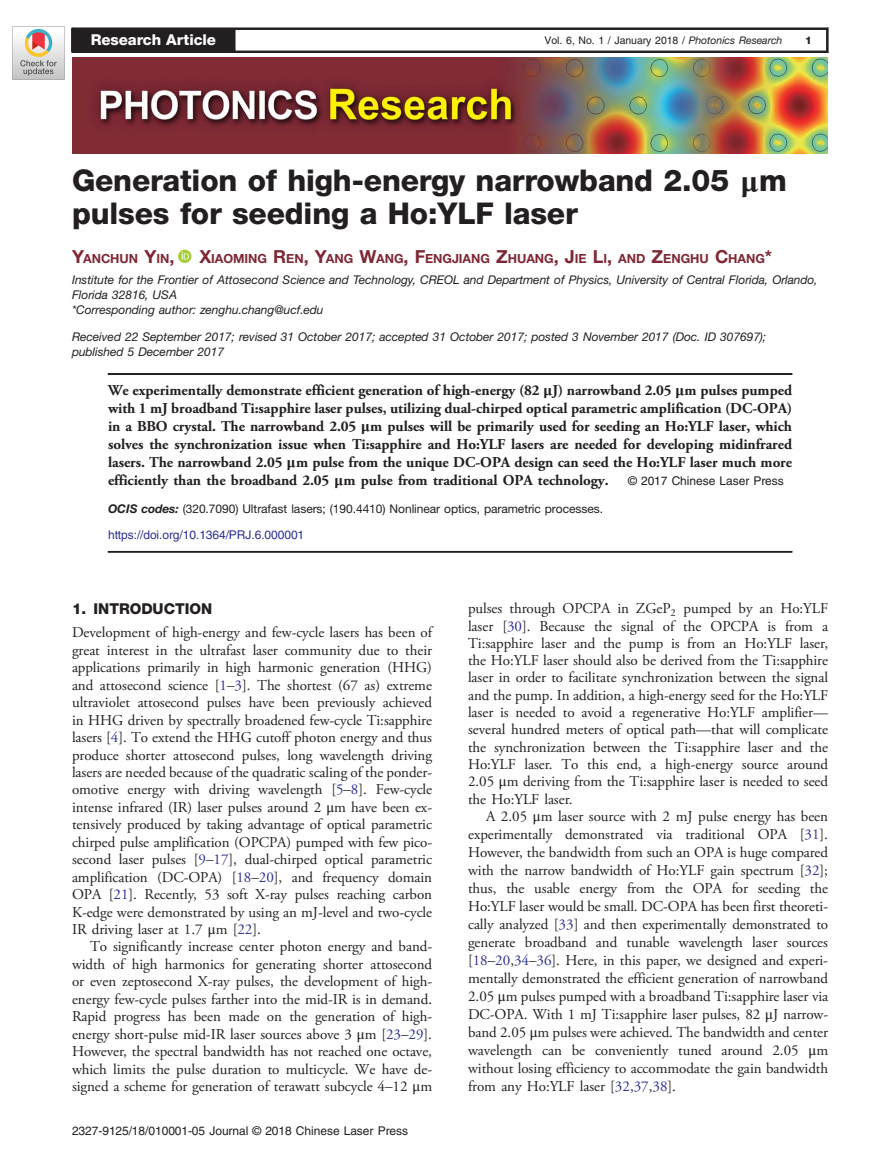
<style>
.page{position:relative;width:891px;height:1175px;background:#fff}
.page>*{position:absolute;margin:0;border:0;box-sizing:border-box;transform-origin:0 0}
.t1{font:30px/33px "Adv O Tfbba 3 ace.B";color:#231f20}
.t2{font:15px/17.4px "Adv OT635 f 2 c 37";color:#231f20;text-align:justify}
.t3{font:15px/18px "Adv OT97231 e 80.B";color:#231f20;text-align:justify}
.t4{font:15px "Adv O Tfbba 3 ace.B";color:#fff}
.t5{font:15px "Adv O Tfbba 3 ace.B";color:#231f20}
.t6{font:12.6px "Adv OT34 fe 1490.B";color:#7f2835}
.t7{font:12px/15px "Adv TT5 e 880 a 50.I";color:#231f20}
.t8{font:12px "Adv O Tf 0129623";color:#231f20}
.t9{font:12px "Adv T Tc 31 abc 20";color:#231f20}
.t10{font:12px "Adv OT3 a 037357.I";color:#231f20}
.t11{font:12px "Adv T Tc 31 abc 20";color:#2e3092}
.t12{font:10.5px "Adv T Tc 31 abc 20";color:#231f20}
.t13{font:10.5px "Adv O Tfbba 3 ace.B";color:#231f20}
.s1{font-family:"Adv TT5 e 880 a 50.I"}
.s2{font-family:"Adv OT8 b 40 f 9 c 2.B"}
.s3{font-size:18px}
.s4{font-family:"Adv OT6601 a 1 b 9.BI"}
.s5{color:#2e3092}
.s6{font-family:"Adv TT8608 a 8 d 1"}
.s7{font-family:"Adv TT6 cf 9196 d"}
.s8{font-style:inherit}
</style>
<div class="page">
<svg style="left:178px;top:250px;width:14px;height:13px"></svg>
<svg style="left:182px;top:252px;width:7px;height:7px"></svg>
<hr style="left:108px;top:373px;width:684px;height:1px;background:#231f20">
<hr style="left:108px;top:551px;width:684px;height:1px;background:#231f20">
<img style="left:72px;top:57px;width:756px;height:97px">
<svg style="left:71px;top:27px;width:758px;height:26px"></svg>
<div style="left:72px;top:29px;width:163px;height:22px;background:#231f20"></div>
<img style="left:12px;top:27px;width:53px;height:52px">
<p class="t4" style="left:91px;top:35px;width:127px">Research Article</p>
<p class="t12" style="left:545px;top:36px;width:239px">Vol. 6, No. 1 / January 2018 / <span class="s1">Photonics Research</span></p>
<p class="t13" style="left:805px;top:36px;width:8px">1</p>
<h1 class="t1" style="left:72px;top:166px;width:716px">Generation of high-energy narrowband 2.05 <span class="s2">μ</span>m pulses for seeding a Ho:YLF laser</h1>
<p class="t6" style="left:72px;top:251px;width:104px"><span class="s3">Y</span>ANCHUN <span class="s3">Y</span>IN<span class="s3">,</span></p>
<p class="t6" style="left:199px;top:251px;width:574px"><span class="s3">X</span>IAOMING <span class="s3">R</span>EN<span class="s3">, Y</span>ANG <span class="s3">W</span>ANG<span class="s3">, F</span>ENGJIANG <span class="s3">Z</span>HUANG<span class="s3">, J</span>IE <span class="s3">L</span>I<span class="s3">,</span> AND <span class="s3">Z</span>ENGHU <span class="s3">C</span>HANG<span class="s3">*</span></p>
<p class="t7" style="left:72px;top:273px;width:747px">Institute for the Frontier of Attosecond Science and Technology, CREOL and Department of Physics, University of Central Florida, Orlando,<br>Florida 32816, USA</p>
<p class="t10" style="left:72px;top:305px;width:253px">*Corresponding author: zenghu.chang@ucf.edu</p>
<p class="t7" style="left:72px;top:330px;width:696px">Received 22 September 2017; revised 31 October 2017; accepted 31 October 2017; posted 3 November 2017 (Doc. ID 307697); published 5 December 2017</p>
<p class="t3" style="left:108px;top:383px;width:685px">We experimentally demonstrate efficient generation of high-energy (82 <span class="s2">μ</span>J) narrowband 2.05 <span class="s2">μ</span>m pulses pumped with 1 mJ broadband Ti:sapphire laser pulses, utilizing dual-chirped optical parametric amplification (DC-OPA) in a BBO crystal. The narrowband 2.05 <span class="s2">μ</span>m pulses will be primarily used for seeding an Ho:YLF laser, which solves the synchronization issue when Ti:sapphire and Ho:YLF lasers are needed for developing midinfrared lasers. The narrowband 2.05 <span class="s2">μ</span>m pulse from the unique DC-OPA design can seed the Ho:YLF laser much more efficiently than the broadband 2.05 <span class="s2">μ</span>m pulse from traditional OPA technology.</p>
<p class="t9" style="left:628px;top:477px;width:157px">© 2017 Chinese Laser Press</p>
<p class="t8" style="left:108px;top:501px;width:496px"><span class="s4">OCIS codes:</span> (320.7090) Ultrafast lasers; (190.4410) Nonlinear optics, parametric processes.</p>
<p class="t11" style="left:108px;top:531px;width:198px">https://doi.org/10.1364/PRJ.6.000001</p>
<p class="t5" style="left:72px;top:603px;width:142px">1. INTRODUCTION</p>
<p class="t2" style="left:72px;top:625px;width:362px">Development of high-energy and few-cycle lasers has been of great interest in the ultrafast laser community due to their applications primarily in high harmonic generation (HHG) and attosecond science [<span class="s5">1</span><span class="s6">–</span><span class="s5">3</span>]. The shortest (67 as) extreme ultraviolet attosecond pulses have been previously achieved in HHG driven by spectrally broadened few-cycle Ti:sapphire lasers [<span class="s5">4</span>]. To extend the HHG cutoff photon energy and thus produce shorter attosecond pulses, long wavelength driving lasers are needed because of the quadratic scaling of the ponder&shy;omotive energy with driving wavelength [<span class="s5">5</span><span class="s6">–</span><span class="s5">8</span>]. Few-cycle intense infrared (IR) laser pulses around 2 <span class="s6">μ</span>m have been ex&shy;tensively produced by taking advantage of optical parametric chirped pulse amplification (OPCPA) pumped with few pico&shy;second laser pulses [<span class="s5">9</span><span class="s6">–</span><span class="s5">17</span>], dual-chirped optical parametric amplification (DC-OPA) [<span class="s5">18</span><span class="s6">–</span><span class="s5">20</span>], and frequency domain OPA [<span class="s5">21</span>]. Recently, 53 soft X-ray pulses reaching carbon K-edge were demonstrated by using an mJ-level and two-cycle IR driving laser at 1.7 <span class="s6">μ</span>m [<span class="s5">22</span>].</p>
<p class="t2" style="left:72px;top:939px;width:362px;text-indent:18px">To significantly increase center photon energy and band&shy;width of high harmonics for generating shorter attosecond or even zeptosecond X-ray pulses, the development of high&shy;energy few-cycle pulses farther into the mid-IR is in demand.<br>Rapid progress has been made on the generation of high&shy;energy short-pulse mid-IR laser sources above 3 <span class="s6">μ</span>m [<span class="s5">23</span><span class="s6">–</span><span class="s5">29</span>].<br>However, the spectral bandwidth has not reached one octave, which limits the pulse duration to multicycle. We have de&shy;signed a scheme for generation of terawatt subcycle 4<span class="s6">–</span>12 <span class="s6">μ</span>m</p>
<p class="t9" style="left:72px;top:1125px;width:338px">2327-9125/18/010001-05 Journal © 2018 Chinese Laser Press</p>
<p class="t2" style="left:468px;top:601px;width:362px">pulses through OPCPA in <span class="s7">ZGeP</span><sub>2</sub> pumped by an Ho:YLF laser [<span class="s5">30</span>]. Because the signal of the OPCPA is from a Ti:sapphire laser and the pump is from an Ho:YLF laser, the Ho:YLF laser should also be derived from the Ti:sapphire laser in order to facilitate synchronization between the signal and the pump. In addition, a high-energy seed for the Ho:YLF laser is needed to avoid a regenerative Ho:YLF amplifier<span class="s8">— </span>several hundred meters of optical path<span class="s8">—</span>that will complicate the synchronization between the Ti:sapphire laser and the Ho:YLF laser. To this end, a high-energy source around 2.05 <span class="s6">μ</span>m deriving from the Ti:sapphire laser is needed to seed the Ho:YLF laser.</p>
<p class="t2" style="left:468px;top:808px;width:362px;line-height:18px;text-indent:18px">A 2.05 <span class="s6">μ</span>m laser source with 2 mJ pulse energy has been experimentally demonstrated via traditional OPA [<span class="s5">31</span>].<br>However, the bandwidth from such an OPA is huge compared with the narrow bandwidth of Ho:YLF gain spectrum [<span class="s5">32</span>]; thus, the usable energy from the OPA for seeding the Ho:YLF laser would be small. DC-OPA has been first theoreti&shy;cally analyzed [<span class="s5">33</span>] and then experimentally demonstrated to generate broadband and tunable wavelength laser sources [<span class="s5">18</span><span class="s6">–</span><span class="s5">20</span>,<span class="s5">34</span><span class="s6">–</span><span class="s5">36</span>]. Here, in this paper, we designed and experi&shy;mentally demonstrated the efficient generation of narrowband 2.05 <span class="s6">μ</span>m pulses pumped with a broadband Ti:sapphire laser via DC-OPA. With 1 mJ Ti:sapphire laser pulses, 82 <span class="s6">μ</span>J narrow&shy;band 2.05 <span class="s6">μ</span>m pulses were achieved. The bandwidth and center wavelength can be conveniently tuned around 2.05 <span class="s6">μ</span>m without losing efficiency to accommodate the gain bandwidth from any Ho:YLF laser [<span class="s5">32</span>,<span class="s5">37</span>,<span class="s5">38</span>].</p>
</div>
